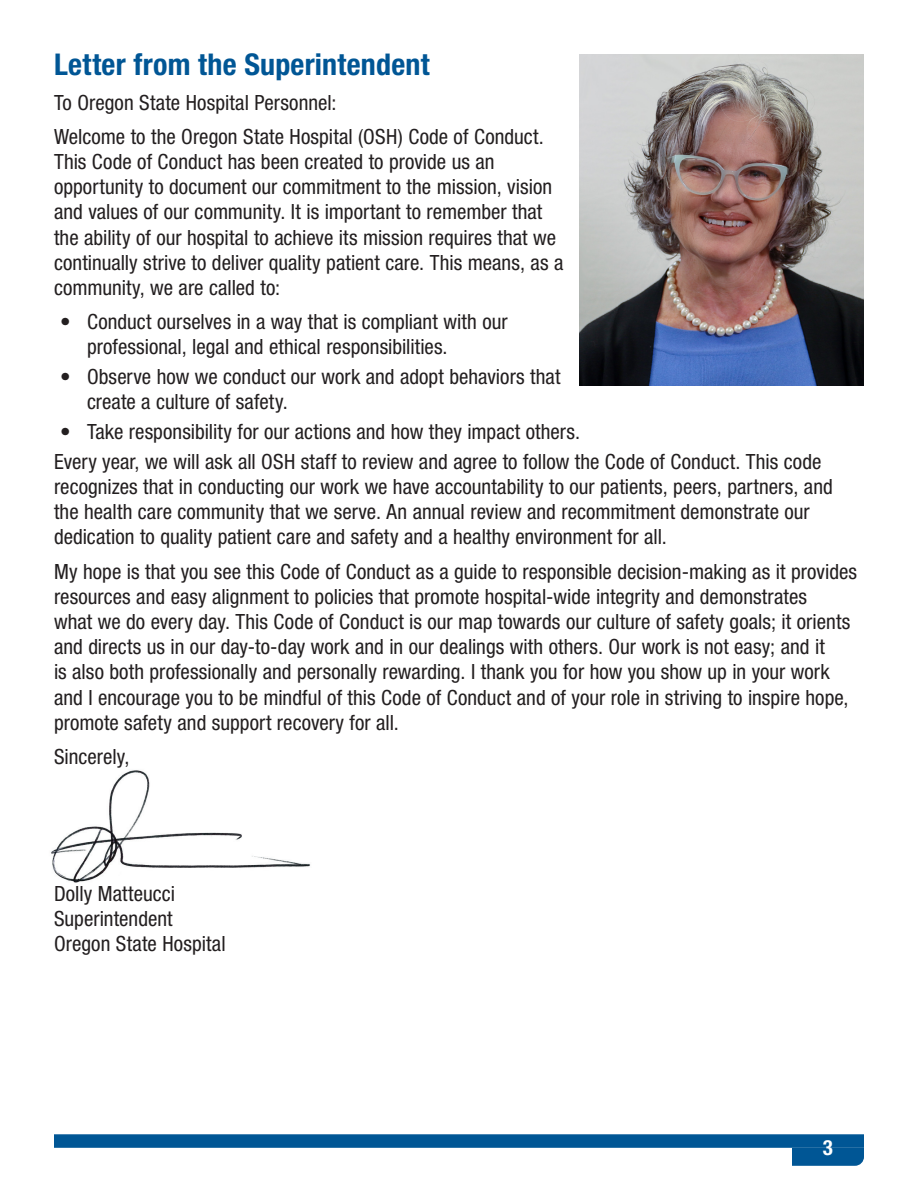
<style>
.page{position:relative;width:918px;height:1188px;background:#fff}
.page>*{position:absolute;margin:0;border:0;box-sizing:border-box;transform-origin:0 0}
.TOC-HEAD{font:700 condensed 30px "Helvetica Neue LT Pro";letter-spacing:.01em;color:#005695}
.body{font:condensed 21px/25.2px "Helvetica Neue LT Pro";letter-spacing:.005em;color:#231f20}
.t1{font:700 condensed 21px "Helvetica Neue LT Pro";color:#fff}
</style>
<div class="page">
<div style="left:54px;top:1134px;width:810px;height:14px;background:#005695;border:2px solid #005695"></div>
<svg style="left:791px;top:1147px;width:73px;height:19px"></svg>
<img style="left:51px;top:770px;width:259px;height:113px">
<img style="left:580px;top:54px;width:284px;height:331px">
<p class="TOC-HEAD" style="left:54px;top:47px;width:377px">Letter from the Superintendent</p>
<p class="body" style="left:54px;top:89px;width:284px">To Oregon State Hospital Personnel:</p>
<p class="body" style="left:54px;top:124px;width:511px">Welcome to the Oregon State Hospital (OSH) Code of Conduct.<br>This Code of Conduct has been created to provide us an opportunity to document our commitment to the mission, vision and values of our community. It is important to remember that the ability of our hospital to achieve its mission requires that we continually strive to deliver quality patient care. This means, as a community, we are called to:</p>
<p class="body" style="left:87px;top:309px;width:422px;text-indent:-27px">• Conduct ourselves in a way that is compliant with our professional, legal and ethical responsibilities.</p>
<p class="body" style="left:87px;top:364px;width:475px;text-indent:-27px">• Observe how we conduct our work and adopt behaviors that create a culture of safety.</p>
<p class="body" style="left:60px;top:419px;width:522px">• Take responsibility for our actions and how they impact others.</p>
<p class="body" style="left:54px;top:448px;width:780px">Every year, we will ask all OSH staff to review and agree to follow the Code of Conduct. This code recognizes that in conducting our work we have accountability to our patients, peers, partners, and the health care community that we serve. An annual review and recommitment demonstrate our dedication to quality patient care and safety and a healthy environment for all.</p>
<p class="body" style="left:54px;top:558px;width:805px">My hope is that you see this Code of Conduct as a guide to responsible decision-making as it provides resources and easy alignment to policies that promote hospital-wide integrity and demonstrates<br>what we do every day. This Code of Conduct is our map towards our culture of safety goals; it orients and directs us in our day-to-day work and in our dealings with others. Our work is not easy; and it<br>is also both professionally and personally rewarding. I thank you for how you show up in your work and I encourage you to be mindful of this Code of Conduct and of your role in striving to inspire hope, promote safety and support recovery for all.</p>
<p class="body" style="left:54px;top:744px;width:77px">Sincerely,</p>
<p class="body" style="left:54px;top:880px;width:173px">Dolly Matteucci<br>Superintendent<br>Oregon State Hospital</p>
<p class="t1" style="left:823px;top:1135px;width:12px">3</p>
</div>
